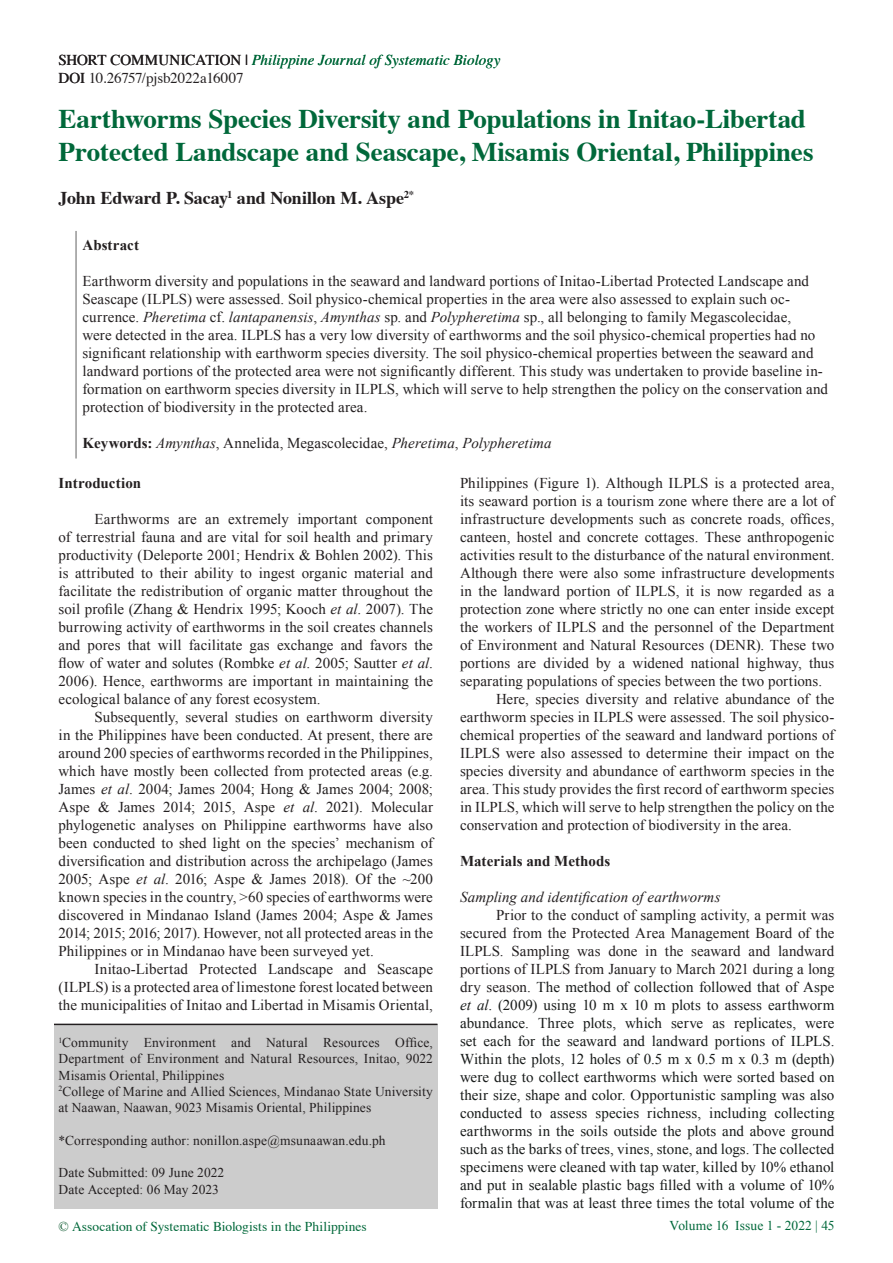
<style>
.page{position:relative;width:893px;height:1263px;background:#fff}
.page>*{position:absolute;margin:0;border:0;box-sizing:border-box;transform-origin:0 0}
.t1{font:700 27px/32.4px "Times";letter-spacing:-.005em;color:#00683a}
.t2{font:700 18px "Times";letter-spacing:-.01em;color:#231f20}
.t3{font:15px/18px "Times New Roman";letter-spacing:.005em;color:#231f20;text-align:justify}
.t4{font:15px/18px "Times New Roman";letter-spacing:.01em;color:#181b1a;text-align:justify}
.Heading_2{font:italic 15px "Times New Roman";letter-spacing:.005em;color:#231f20}
.t5{font:italic 15px "Times";letter-spacing:.005em;color:#00683a}
.Heading{font:700 15px "Times New Roman";letter-spacing:.005em;color:#231f20}
.t6{font:15px "Times";letter-spacing:-.01em;color:#231f20}
.t7{font:13.5px/16.2px "Times New Roman";letter-spacing:.01em;color:#231f20;text-align:justify}
.t8{font:13.5px "Times";color:#00683a}
.t9{font:13.5px "Times New Roman";letter-spacing:.005em;color:#00683a}
.s1{font-style:normal;color:#231f20}
.s2{font-style:italic}
.s3{font-weight:700;font-style:normal}
.s4{font-style:normal}
.s5{color:#231f20}
.s6{font-family:"Times New Roman";color:#0b582e}
</style>
<div class="page">
<hr style="left:76px;top:231px;width:1px;height:227px;background:#616161">
<div style="left:54px;top:1025px;width:383px;height:184px;background:#ccc"></div>
<hr style="left:54px;top:1024px;width:383px;height:1px;background:#231f20">
<p class="t5" style="left:58px;top:47px;width:444px"><span class="s1">SHORT COMMUNICATION |</span> Philippine Journal of Systematic Biology</p>
<p class="t6" style="left:58px;top:64px;width:187px">DOI 10.26757/pjsb2022a16007</p>
<p class="t1" style="left:58px;top:100px;width:757px">Earthworms Species Diversity and Populations in Initao-Libertad<br>Protected Landscape and Seascape, Misamis Oriental, Philippines</p>
<p class="t2" style="left:58px;top:181px;width:357px">John Edward P. Sacay<sup>1</sup> and Nonillon M. Aspe<sup>2*</sup></p>
<p class="Heading" style="left:82px;top:235px;width:58px">Abstract</p>
<p class="t3" style="left:82px;top:272px;width:747px;text-align:left">Earthworm diversity and populations in the seaward and landward portions of Initao-Libertad Protected Landscape and Seascape (ILPLS) were assessed. Soil physico-chemical properties in the area were also assessed to explain such oc&shy;currence. <span class="s2">Pheretima</span> cf. <span class="s2">lantapanensis</span>, <span class="s2">Amynthas</span> sp. and <span class="s2">Polypheretima</span> sp., all belonging to family Megascolecidae,<br>were detected in the area. ILPLS has a very low diversity of earthworms and the soil physico-chemical properties had no significant relationship with earthworm species diversity. The soil physico-chemical properties between the seaward and landward portions of the protected area were not significantly different. This study was undertaken to provide baseline in&shy;formation on earthworm species diversity in ILPLS, which will serve to help strengthen the policy on the conservation and protection of biodiversity in the protected area.</p>
<p class="Heading_2" style="left:82px;top:433px;width:471px"><span class="s3">Keywords:</span> Amynthas<span class="s4">, Annelida, Megascolecidae,</span> Pheretima<span class="s4">,</span> Polypheretima</p>
<p class="Heading" style="left:58px;top:473px;width:84px">Introduction</p>
<p class="t3" style="left:58px;top:510px;width:376px;text-indent:36px">Earthworms are an extremely important component of terrestrial fauna and are vital for soil health and primary productivity (Deleporte 2001; Hendrix &amp; Bohlen 2002). This is attributed to their ability to ingest organic material and facilitate the redistribution of organic matter throughout the soil profile (Zhang &amp; Hendrix 1995; Kooch <span class="s2">et al</span>. 2007). The burrowing activity of earthworms in the soil creates channels and pores that will facilitate gas exchange and favors the flow of water and solutes (Rombke <span class="s2">et al</span>. 2005; Sautter <span class="s2">et al</span>.<br>2006). Hence, earthworms are important in maintaining the ecological balance of any forest ecosystem.</p>
<p class="t3" style="left:58px;top:708px;width:376px;text-indent:36px">Subsequently, several studies on earthworm diversity in the Philippines have been conducted. At present, there are around 200 species of earthworms recorded in the Philippines, which have mostly been collected from protected areas (e.g.<br>James <span class="s2">et al</span>. 2004; James 2004; Hong &amp; James 2004; 2008; Aspe &amp; James 2014; 2015, Aspe <span class="s2">et al</span>. 2021). Molecular phylogenetic analyses on Philippine earthworms have also been conducted to shed light on the species’ mechanism of diversification and distribution across the archipelago (James 2005; Aspe <span class="s2">et al</span>. 2016; Aspe &amp; James 2018). Of the ~200 known species in the country, &gt;60 species of earthworms were discovered in Mindanao Island (James 2004; Aspe &amp; James 2014; 2015; 2016; 2017). However, not all protected areas in the Philippines or in Mindanao have been surveyed yet.</p>
<p class="t3" style="left:58px;top:960px;width:376px;text-indent:36px">Initao-Libertad Protected Landscape and Seascape (ILPLS) is a protected area of limestone forest located between the municipalities of Initao and Libertad in Misamis Oriental,</p>
<p class="t7" style="left:58px;top:1034px;width:376px"><sup>1</sup>Community Environment and Natural Resources Office, Department of Environment and Natural Resources, Initao, 9022<br>Misamis Oriental, Philippines</p>
<p class="t7" style="left:58px;top:1083px;width:376px"><sup>2</sup>College of Marine and Allied Sciences, Mindanao State University at Naawan, Naawan, 9023 Misamis Oriental, Philippines</p>
<p class="t7" style="left:58px;top:1132px;width:329px">*Corresponding author: nonillon.aspe@msunaawan.edu.ph</p>
<p class="t7" style="left:58px;top:1164px;width:167px">Date Submitted: 09 June 2022</p>
<p class="t7" style="left:58px;top:1181px;width:162px">Date Accepted: 06 May 2023</p>
<p class="t3" style="left:460px;top:474px;width:376px">Philippines (Figure 1). Although ILPLS is a protected area, its seaward portion is a tourism zone where there are a lot of infrastructure developments such as concrete roads, offices, canteen, hostel and concrete cottages. These anthropogenic activities result to the disturbance of the natural environment.<br>Although there were also some infrastructure developments in the landward portion of ILPLS, it is now regarded as a protection zone where strictly no one can enter inside except the workers of ILPLS and the personnel of the Department of Environment and Natural Resources (DENR). These two portions are divided by a widened national highway, thus separating populations of species between the two portions.</p>
<p class="t3" style="left:460px;top:690px;width:376px;text-indent:36px">Here, species diversity and relative abundance of the earthworm species in ILPLS were assessed. The soil physico&shy;chemical properties of the seaward and landward portions of ILPLS were also assessed to determine their impact on the species diversity and abundance of earthworm species in the area. This study provides the first record of earthworm species in ILPLS, which will serve to help strengthen the policy on the conservation and protection of biodiversity in the area.</p>
<p class="Heading" style="left:460px;top:851px;width:152px">Materials and Methods</p>
<p class="Heading_2" style="left:460px;top:887px;width:262px">Sampling and identification of earthworms</p>
<p class="t4" style="left:460px;top:906px;width:376px;text-indent:36px"><span class="s5">Prior to the conduct of sampling activity, a permit was secured from the Protected Area Management Board of the ILPLS. Sampling was done in the seaward and landward portions of ILPLS from January to March 2021 during a long dry season.</span> The method of collection followed that of Aspe <span class="s2">et al</span>. (2009) using 10 m x 10 m plots to assess earthworm abundance. Three plots, which serve as replicates, were set each for the seaward and landward portions of ILPLS.<br>Within the plots, 12 holes of 0.5 m x 0.5 m x 0.3 m (depth) were dug to collect earthworms which were sorted based on their size, shape and color. Opportunistic sampling was also conducted to assess species richness, including collecting earthworms in the soils outside the plots and above ground such as the barks of trees, vines, stone, and logs. The collected specimens were cleaned with tap water, killed by 10% ethanol and put in sealable plastic bags filled with a volume of 10% formalin that was at least three times the total volume of the</p>
<p class="t8" style="left:58px;top:1214px;width:310px"><span class="s6">©</span> Assocation of Systematic Biologists in the Philippines</p>
<p class="t9" style="left:670px;top:1217px;width:166px">Volume 16 Issue 1 - 2022 | 45</p>
</div>
